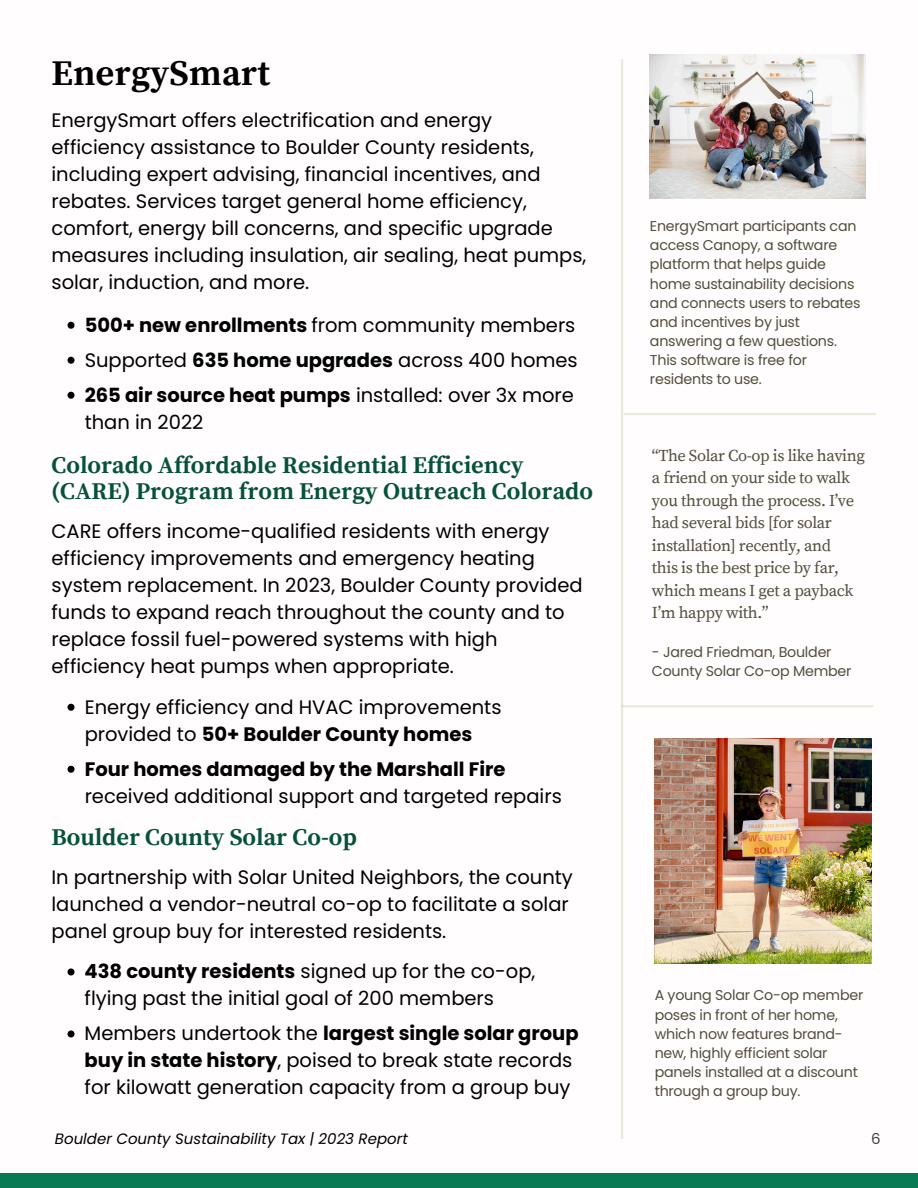
<style>
.page{position:relative;width:918px;height:1188px;background:#fff}
.page>*{position:absolute;margin:0;border:0;box-sizing:border-box;transform-origin:0 0}
.t1{font:700 36px "Source Serif Pro";color:#000001}
.t2{font:700 24px/25.8px "Source Serif Pro";color:#065238}
.t3{font:19.5px/27px "Poppins";color:#000001}
.t4{font:16.5px/22.5px "Source Serif Pro";letter-spacing:-.025em;color:#534d3e}
.t5{font:italic 15px "Poppins";color:#000}
.t6{font:15px "Poppins";color:#434343}
.t7{font:14.25px/19.2px "Poppins";letter-spacing:-.015em;color:#534d3e}
.s1{font-weight:700}
</style>
<div class="page">
<div style="left:0;top:1174px;width:918px;height:14px;background:#097a54"></div>
<hr style="left:621px;top:59px;width:2px;height:1080px;background:#bfcb91">
<hr style="left:621px;top:705px;width:252px;height:2px;background:#bfcb91">
<img style="left:655px;top:739px;width:217px;height:225px">
<hr style="left:624px;top:413px;width:252px;height:2px;background:#bfcb91">
<svg style="left:68px;top:704px;width:7px;height:7px"></svg>
<svg style="left:68px;top:766px;width:7px;height:7px"></svg>
<svg style="left:68px;top:322px;width:7px;height:7px"></svg>
<svg style="left:68px;top:357px;width:7px;height:7px"></svg>
<svg style="left:68px;top:392px;width:7px;height:7px"></svg>
<svg style="left:68px;top:968px;width:7px;height:7px"></svg>
<svg style="left:68px;top:1030px;width:7px;height:7px"></svg>
<img style="left:650px;top:54px;width:216px;height:144px">
<h3 class="t1" style="left:52px;top:52px;width:220px">EnergySmart</h3>
<h3 class="t3" style="left:52px;top:106px;width:536px">EnergySmart offers electrification and energy efficiency assistance to Boulder County residents, including expert advising, financial incentives, and rebates. Services target general home efficiency, comfort, energy bill concerns, and specific upgrade measures including insulation, air sealing, heat pumps, solar, induction, and more.</h3>
<h3 class="t3" style="left:85px;top:311px;width:492px"><span class="s1">500+ new enrollments</span> from community members</h3>
<p class="t3" style="left:85px;top:346px;width:495px">Supported <span class="s1">635 home upgrades</span> across 400 homes</p>
<p class="t3" style="left:85px;top:381px;width:491px"><span class="s1">265 air source heat pumps</span> installed: over 3x more than in 2022</p>
<p class="t2" style="left:52px;top:453px;width:543px">Colorado Affordable Residential Efficiency (CARE) Program from Energy Outreach Colorado</p>
<p class="t3" style="left:52px;top:518px;width:533px">CARE offers income-qualified residents with energy efficiency improvements and emergency heating system replacement. In 2023, Boulder County provided funds to expand reach throughout the county and to replace fossil fuel-powered systems with high efficiency heat pumps when appropriate.</p>
<p class="t3" style="left:85px;top:693px;width:418px">Energy efficiency and HVAC improvements provided to <span class="s1">50+ Boulder County homes</span></p>
<h2 class="t3" style="left:85px;top:755px;width:479px"><span class="s1">Four homes damaged by the Marshall Fire </span>received additional support and targeted repairs</h2>
<p class="t2" style="left:52px;top:825px;width:307px">Boulder County Solar Co-op</p>
<p class="t3" style="left:52px;top:863px;width:523px">In partnership with Solar United Neighbors, the county launched a vendor-neutral co-op to facilitate a solar panel group buy for interested residents.</p>
<h4 class="t3" style="left:85px;top:958px;width:452px"><span class="s1">438 county residents</span> signed up for the co-op, flying past the initial goal of 200 members</h4>
<p class="t3" style="left:85px;top:1020px;width:496px">Members undertook the <span class="s1">largest single solar group buy in state history</span>, poised to break state records for kilowatt generation capacity from a group buy</p>
<p class="t5" style="left:55px;top:1128px;width:354px">Boulder County Sustainability Tax | 2023 Report</p>
<p class="t7" style="left:650px;top:217px;width:212px">EnergySmart participants can access Canopy, a software platform that helps guide home sustainability decisions and connects users to rebates and incentives by just answering a few questions.<br>This software is free for residents to use.</p>
<p class="t4" style="left:652px;top:445px;width:215px">“The Solar Co-op is like having a friend on your side to walk you through the process. I’ve had several bids [for solar installation] recently, and<br>this is the best price by far, which means I get a payback<br>I’m happy with.”</p>
<h4 class="t7" style="left:652px;top:642px;width:201px">- Jared Friedman, Boulder<br>County Solar Co-op Member</h4>
<p class="t7" style="left:655px;top:986px;width:210px">A young Solar Co-op member poses in front of her home, which now features brand&shy;new, highly efficient solar panels installed at a discount through a group buy.</p>
<h2 class="t6" style="left:871px;top:1128px;width:11px">6</h2>
</div>
